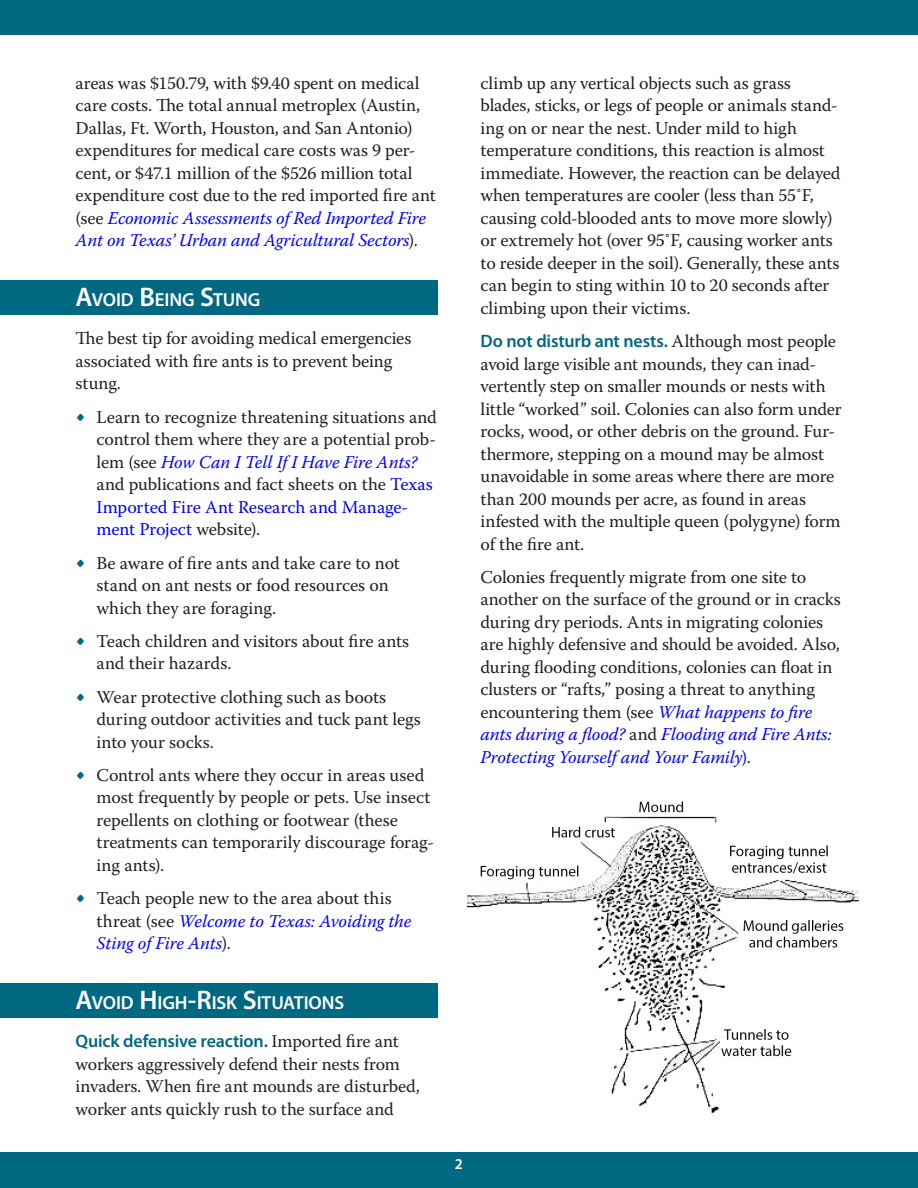
<style>
.page{position:relative;width:918px;height:1188px;background:#fff}
.page>*{position:absolute;margin:0;border:0;box-sizing:border-box;transform-origin:0 0}
.heading1{font:600 18.9px "Myriad Pro";letter-spacing:-.005em;color:#fff}
.body_text{font:18px/22.5px "Warnock Pro";letter-spacing:-.005em;color:#231f20}
.t1{font:600 15px "Myriad Pro";color:#fff}
.s1{font-style:italic;color:#00f}
.s2{font-size:27px}
.s3{font-size:25.5px;color:#006881}
.s4{color:#00f}
.s5{font-family:"Myriad Pro";font-weight:600;color:#006881}
</style>
<div class="page">
<div style="left:0;top:0;width:918px;height:35px;background:#006881"></div>
<div style="left:0;top:1152px;width:918px;height:36px;background:#006881"></div>
<div style="left:0;top:280px;width:437px;height:35px;background:#006881"></div>
<div style="left:0;top:983px;width:437px;height:34px;background:#006881"></div>
<img style="left:468px;top:801px;width:391px;height:312px">
<p class="body_text" style="left:76px;top:71px;width:362px">areas was $150.79, with $9.40 spent on medical care costs. The total annual metroplex (Austin, Dallas, Ft. Worth, Houston, and San Antonio) expenditures for medical care costs was 9 per&shy;cent, or $47.1 million of the $526 million total expenditure cost due to the red imported fire ant (see <span class="s1">Economic Assessments of Red Imported Fire Ant on Texas’ Urban and Agricultural Sectors</span>).</p>
<p class="heading1" style="left:76px;top:287px;width:186px"><span class="s2">A</span>VOID <span class="s2">B</span>EING <span class="s2">S</span>TUNG</p>
<p class="body_text" style="left:76px;top:327px;width:337px">The best tip for avoiding medical emergencies associated with fire ants is to prevent being stung.</p>
<p class="body_text" style="left:97px;top:405px;width:342px;text-indent:-21px"><span class="s3">•</span> Learn to recognize threatening situations and control them where they are a potential prob&shy;lem (see <span class="s1">How Can I Tell If I Have Fire Ants? </span>and publications and fact sheets on the <span class="s4">Texas Imported Fire Ant Research and Manage&shy;ment Project</span> website).</p>
<p class="body_text" style="left:97px;top:551px;width:305px;text-indent:-21px"><span class="s3">•</span> Be aware of fire ants and take care to not stand on ant nests or food resources on which they are foraging.</p>
<p class="body_text" style="left:97px;top:629px;width:314px;text-indent:-21px"><span class="s3">•</span> Teach children and visitors about fire ants and their hazards.</p>
<p class="body_text" style="left:97px;top:685px;width:326px;text-indent:-21px"><span class="s3">•</span> Wear protective clothing such as boots during outdoor activities and tuck pant legs into your socks.</p>
<p class="body_text" style="left:97px;top:763px;width:339px;text-indent:-21px"><span class="s3">•</span> Control ants where they occur in areas used most frequently by people or pets. Use insect repellents on clothing or footwear (these treatments can temporarily discourage forag&shy;ing ants).</p>
<p class="body_text" style="left:97px;top:887px;width:316px;text-indent:-21px"><span class="s3">•</span> Teach people new to the area about this threat (see <span class="s1">Welcome to Texas: Avoiding the<br>Sting of Fire Ants</span>).</p>
<p class="heading1" style="left:76px;top:990px;width:269px"><span class="s2">A</span>VOID <span class="s2">H</span>IGH<span class="s2">-R</span>ISK <span class="s2">S</span>ITUATIONS</p>
<p class="body_text" style="left:76px;top:1030px;width:346px"><span class="s5">Quick defensive reaction.</span> Imported fire ant workers aggressively defend their nests from invaders. When fire ant mounds are disturbed, worker ants quickly rush to the surface and</p>
<p class="body_text" style="left:481px;top:71px;width:362px">climb up any vertical objects such as grass blades, sticks, or legs of people or animals stand&shy;ing on or near the nest. Under mild to high temperature conditions, this reaction is almost immediate. However, the reaction can be delayed when temperatures are cooler (less than 55˚F, causing cold-blooded ants to move more slowly) or extremely hot (over 95˚F, causing worker ants to reside deeper in the soil). Generally, these ants can begin to sting within 10 to 20 seconds after climbing upon their victims.</p>
<p class="body_text" style="left:481px;top:330px;width:363px"><span class="s5">Do not disturb ant nests.</span> Although most people avoid large visible ant mounds, they can inad&shy;vertently step on smaller mounds or nests with little “worked” soil. Colonies can also form under rocks, wood, or other debris on the ground. Fur&shy;thermore, stepping on a mound may be almost unavoidable in some areas where there are more than 200 mounds per acre, as found in areas infested with the multiple queen (polygyne) form of the fire ant.</p>
<p class="body_text" style="left:481px;top:565px;width:362px">Colonies frequently migrate from one site to another on the surface of the ground or in cracks during dry periods. Ants in migrating colonies are highly defensive and should be avoided. Also, during flooding conditions, colonies can float in clusters or “rafts,” posing a threat to anything encountering them (see <span class="s1">What happens to fire ants during a flood?</span> and <span class="s1">Flooding and Fire Ants:<br>Protecting Yourself and Your Family</span><span class="s4">)</span>.</p>
<p class="t1" style="left:455px;top:1154px;width:10px">2</p>
</div>
